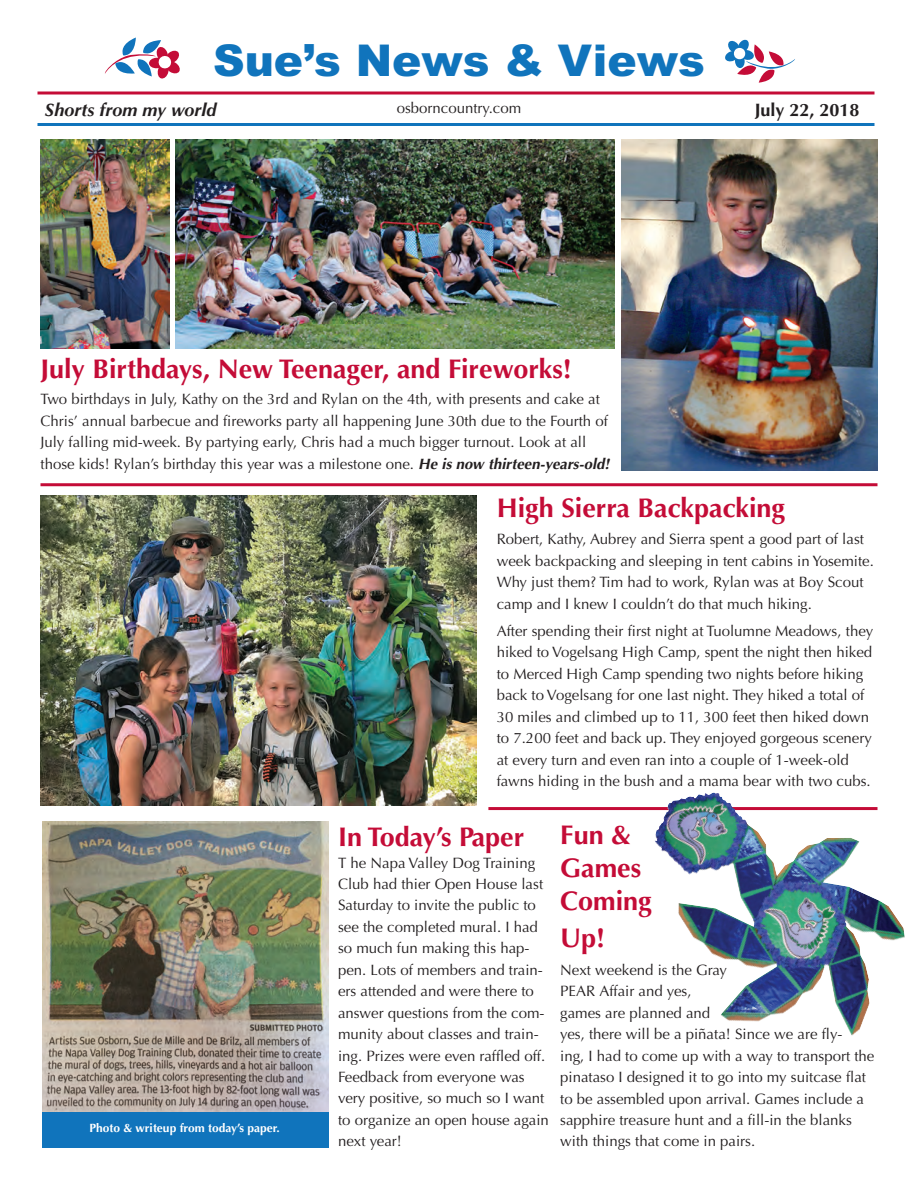
<style>
.page{position:relative;width:918px;height:1188px;background:#fff}
.page>*{position:absolute;margin:0;border:0;box-sizing:border-box;transform-origin:0 0}
.t1{font:900 43.8px "Arial";color:#1074bc}
.t2{font:700 27px/33.2px "Optima";color:#c40c37}
.t3{font:italic 700 18px "Optima";color:#231f20}
.t4{font:700 18px "Optima";color:#231f20}
.t5{font:15px/21.5px "Optima";color:#231f20}
.t6{font:15px "Optima";color:#231f20}
.t7{font:700 12px "Optima";color:#fff}
.s1{font-weight:700;font-style:italic}
</style>
<div class="page">
<hr style="left:40px;top:483px;width:838px;height:3px;background:#c40c37">
<img style="left:621px;top:140px;width:257px;height:331px">
<hr style="left:38px;top:92px;width:836px;height:2px;background:#c40c37">
<hr style="left:38px;top:123px;width:836px;height:3px;background:#1074bc">
<svg style="left:104px;top:38px;width:76px;height:41px"></svg>
<svg style="left:725px;top:39px;width:70px;height:44px"></svg>
<img style="left:40px;top:496px;width:437px;height:310px">
<img style="left:176px;top:140px;width:439px;height:209px">
<img style="left:40px;top:140px;width:129px;height:208px">
<img style="left:42px;top:822px;width:286px;height:290px">
<hr style="left:488px;top:807px;width:390px;height:3px;background:#c40c37">
<img style="left:654px;top:793px;width:251px;height:243px">
<div style="left:42px;top:1112px;width:287px;height:36px;background:#1074bc"></div>
<h1 class="t1" style="left:213px;top:36px;width:493px">Sue’s News &amp; Views</h1>
<p class="t3" style="left:45px;top:102px;width:173px">Shorts from my world</p>
<p class="t4" style="left:755px;top:102px;width:106px">July 22, 2018</p>
<p class="t6" style="left:397px;top:102px;width:126px">osborncountry.com</p>
<h2 class="t2" style="left:40px;top:355px;width:533px">July Birthdays, New Teenager, and Fireworks!</h2>
<p class="t5" style="left:40px;top:389px;width:571px">Two birthdays in July, Kathy on the 3rd and Rylan on the 4th, with presents and cake at Chris’ annual barbecue and fireworks party all happening June 30th due to the Fourth of July falling mid-week. By partying early, Chris had a much bigger turnout. Look at all those kids! Rylan’s birthday this year was a milestone one. <span class="s1">He is now thirteen-years-old!</span></p>
<h2 class="t2" style="left:497px;top:494px;width:290px">High Sierra Backpacking</h2>
<p class="t5" style="left:497px;top:529px;width:379px">Robert, Kathy, Aubrey and Sierra spent a good part of last week backpacking and sleeping in tent cabins in Yosemite.<br>Why just them? Tim had to work, Rylan was at Boy Scout camp and I knew I couldn’t do that much hiking.</p>
<p class="t5" style="left:497px;top:620px;width:378px">After spending their first night at Tuolumne Meadows, they hiked to Vogelsang High Camp, spent the night then hiked to Merced High Camp spending two nights before hiking back to Vogelsang for one last night. They hiked a total of 30 miles and climbed up to 11, 300 feet then hiked down to 7.200 feet and back up. They enjoyed gorgeous scenery at every turn and even ran into a couple of 1-week-old fawns hiding in the bush and a mama bear with two cubs.</p>
<p class="t7" style="left:90px;top:1123px;width:192px">Photo &amp; writeup from today’s paper.</p>
<h2 class="t2" style="left:338px;top:823px;width:188px">In Today’s Paper</h2>
<p class="t5" style="left:338px;top:852px;width:212px">T he Napa Valley Dog Training<br>Club had thier Open House last<br>Saturday to invite the public to see the completed mural. I had so much fun making this hap&shy;pen. Lots of members and train&shy;ers attended and were there to answer questions from the com&shy;munity about classes and train&shy;ing. Prizes were even raffled off.<br>Feedback from everyone was very positive, so much so I want to organize an open house again next year!</p>
<h2 class="t2" style="left:560px;top:821px;width:93px">Fun &amp;<br>Games<br>Coming</h2>
<h2 class="t2" style="left:560px;top:924px;width:47px">Up!</h2>
<p class="t5" style="left:560px;top:959px;width:316px">Next weekend is the Gray<br>PEAR Affair and yes,<br>games are planned and<br>yes, there will be a piñata! Since we are fly-<br>ing, I had to come up with a way to transport the pinataso I designed it to go into my suitcase flat to be assembled upon arrival. Games include a sapphire treasure hunt and a fill-in the blanks with things that come in pairs.</p>
</div>
